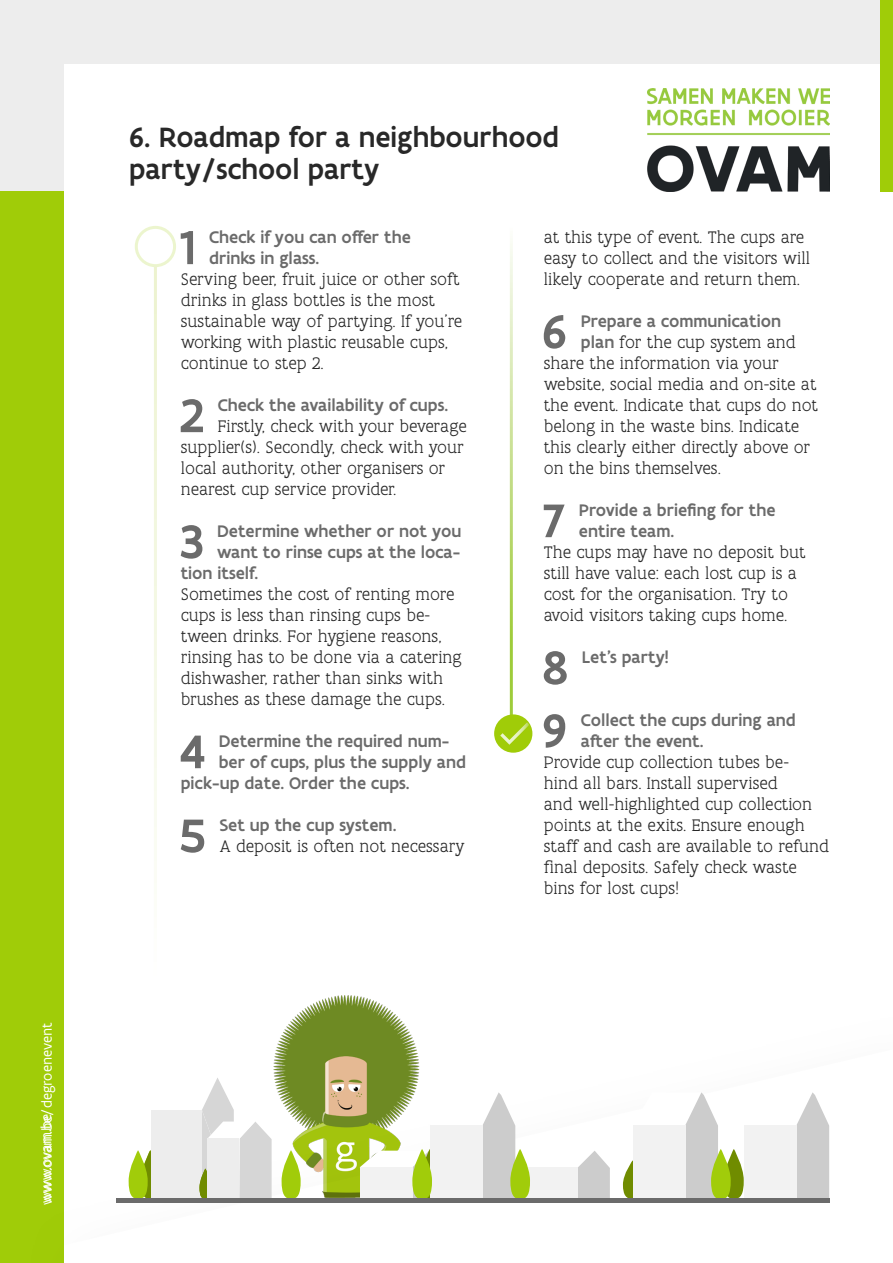
<style>
.page{position:relative;width:893px;height:1263px;background:#ededed}
.page>*{position:absolute;margin:0;border:0;box-sizing:border-box;transform-origin:0 0}
.t1{font:500 50.7px "Flanders Art Sans";color:#6b6b6b}
.t2{font:500 30px/31.5px "Flanders Art Sans";color:#282828}
.t3{font:300 18px/21px "Flanders Art Serif";color:#282828}
.t4{font:500 18px/21px "Flanders Art Sans";color:#6b6b6b}
.t5{font:15px "Flanders Art Sans";color:#fff}
.s1{font-family:"Flanders Art Sans";font-weight:500;color:#6b6b6b}
</style>
<div class="page">
<div style="left:0;top:191px;width:64px;height:1072px;background:#a0cc08"></div>
<div style="left:64px;top:64px;width:829px;height:1199px;background:#fff"></div>
<img style="left:647px;top:88px;width:182px;height:103px">
<div style="left:880px;top:0;width:13px;height:191px;background:#a0cc08"></div>
<img style="left:299px;top:995px;width:95px;height:18px">
<div style="left:27px;top:1013px;width:866px;height:250px;background:#ededed;opacity:.75"></div>
<svg style="left:64px;top:1046px;width:829px;height:217px"></svg>
<div style="left:135px;top:226px;width:41px;height:41px;border:3px solid #ecf5ce;border-radius:50%"></div>
<div style="left:494px;top:714px;width:38px;height:39px;background:#a0cc08;border-radius:50%"></div>
<hr style="left:154px;top:266px;width:3px;height:715px;background:#fff">
<svg style="left:129px;top:1150px;width:22px;height:49px"></svg>
<svg style="left:281px;top:1150px;width:20px;height:49px"></svg>
<div style="left:151px;top:1110px;width:51px;height:89px;background:#ededed"></div>
<svg style="left:199px;top:1077px;width:73px;height:122px"></svg>
<div style="left:208px;top:1138px;width:31px;height:61px;background:#ededed"></div>
<svg style="left:360px;top:1092px;width:250px;height:107px"></svg>
<svg style="left:623px;top:1092px;width:206px;height:107px"></svg>
<hr style="left:116px;top:1199px;width:713px;height:4px;background:#6b6b6b">
<svg style="left:500px;top:722px;width:29px;height:23px"></svg>
<p class="t5" style="left:38px;top:1204px;width:184px;rotate:-90deg">www.ovam.be/degroenevent</p>
<h2 class="t2" style="left:129px;top:121px;width:431px">6. Roadmap for a neighbourhood party/school party</h2>
<h1 class="t1" style="left:180px;top:216px;width:17px">1</h1>
<p class="t4" style="left:209px;top:227px;width:203px">Check if you can offer the drinks in glass.</p>
<p class="t3" style="left:181px;top:269px;width:283px">Serving beer, fruit juice or other soft drinks in glass bottles is the most sustainable way of partying. If you’re working with plastic reusable cups, continue to step 2.</p>
<h1 class="t1" style="left:180px;top:384px;width:26px">2</h1>
<p class="t4" style="left:218px;top:395px;width:232px">Check the availability of cups.</p>
<p class="t3" style="left:181px;top:416px;width:288px;text-indent:37px">Firstly, check with your beverage supplier(s). Secondly, check with your local authority, other organisers or nearest cup service provider.</p>
<h1 class="t1" style="left:180px;top:510px;width:25px">3</h1>
<p class="t4" style="left:217px;top:521px;width:246px">Determine whether or not you</p>
<p class="t4" style="left:217px;top:542px;width:245px">want to rinse cups at the loca-</p>
<p class="t4" style="left:181px;top:563px;width:79px">tion itself.</p>
<p class="t3" style="left:181px;top:584px;width:283px">Sometimes the cost of renting more cups is less than rinsing cups be&shy;tween drinks. For hygiene reasons, rinsing has to be done via a catering dishwasher, rather than sinks with brushes as these damage the cups.</p>
<h1 class="t1" style="left:180px;top:720px;width:27px">4</h1>
<p class="t4" style="left:219px;top:731px;width:232px">Determine the required num-</p>
<p class="t4" style="left:219px;top:752px;width:249px">ber of cups, plus the supply and</p>
<p class="t4" style="left:181px;top:773px;width:231px">pick-up date. Order the cups.</p>
<h1 class="t1" style="left:179px;top:804px;width:28px">5</h1>
<p class="t4" style="left:220px;top:815px;width:178px">Set up the cup system.</p>
<p class="t3" style="left:220px;top:836px;width:246px">A deposit is often not necessary</p>
<p class="t3" style="left:544px;top:227px;width:268px">at this type of event. The cups are easy to collect and the visitors will likely cooperate and return them.</p>
<h1 class="t1" style="left:542px;top:300px;width:27px">6</h1>
<p class="t4" style="left:581px;top:311px;width:202px">Prepare a communication</p>
<p class="t3" style="left:544px;top:332px;width:276px;text-indent:37px"><span class="s1">plan</span> for the cup system and share the information via your website, social media and on-site at the event. Indicate that cups do not belong in the waste bins. Indicate this clearly either directly above or on the bins themselves.</p>
<h1 class="t1" style="left:543px;top:489px;width:24px">7</h1>
<p class="t4" style="left:579px;top:500px;width:198px">Provide a briefing for the entire team.</p>
<p class="t3" style="left:544px;top:542px;width:263px">The cups may have no deposit but still have value: each lost cup is a cost for the organisation. Try to avoid visitors taking cups home.</p>
<h1 class="t1" style="left:542px;top:636px;width:28px">8</h1>
<p class="t4" style="left:582px;top:647px;width:88px">Let’s party!</p>
<h1 class="t1" style="left:542px;top:699px;width:27px">9</h1>
<p class="t4" style="left:581px;top:710px;width:216px">Collect the cups during and after the event.</p>
<p class="t3" style="left:544px;top:752px;width:287px">Provide cup collection tubes be-<br>hind all bars. Install supervised<br>and well-highlighted cup collection points at the exits. Ensure enough staff and cash are available to refund final deposits. Safely check waste bins for lost cups!</p>
</div>
